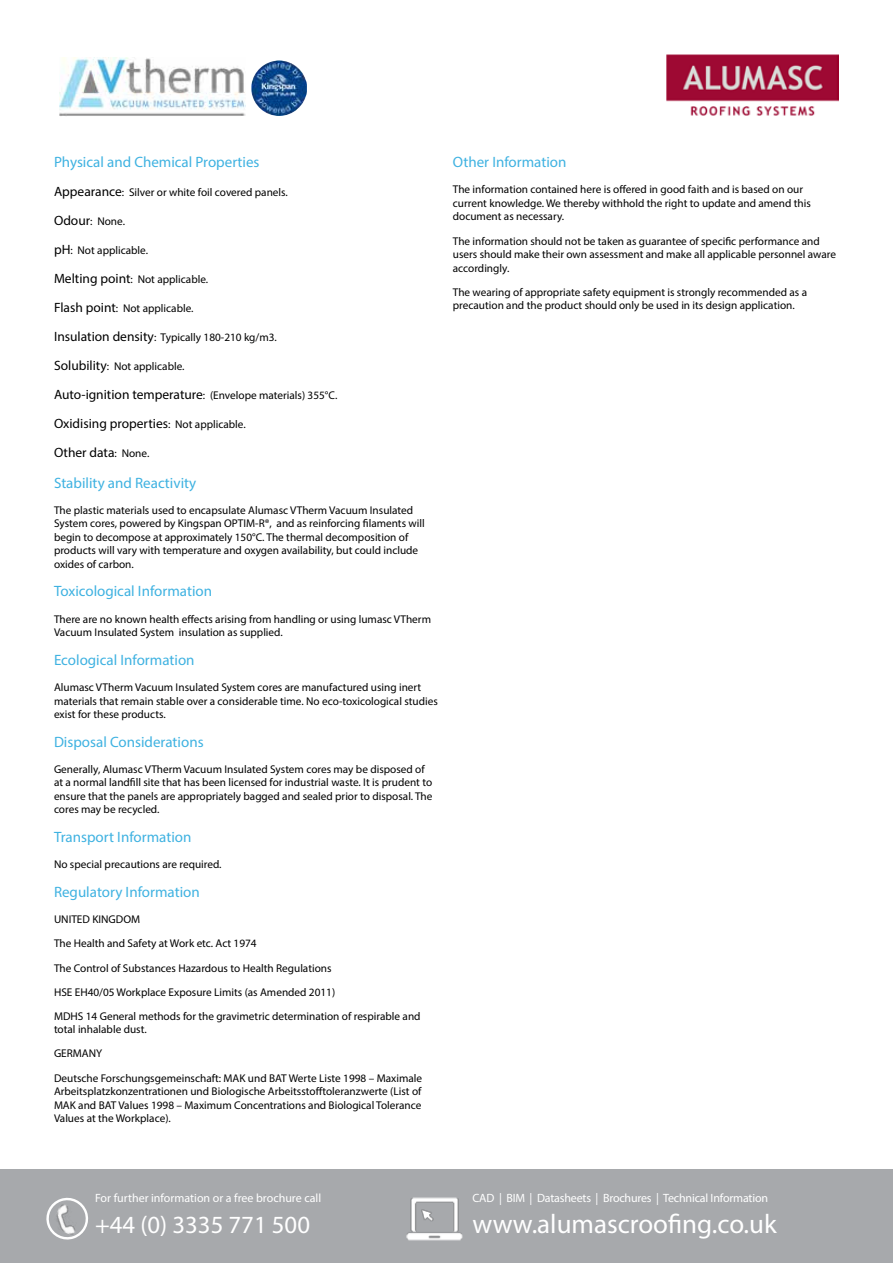
<style>
.page{position:relative;width:893px;height:1263px;background:#fff}
.page>*{position:absolute;margin:0;border:0;box-sizing:border-box;transform-origin:0 0}
.t1{font:27px "Myriad Pro";color:#fff}
.t2{font:24.75px "Myriad Pro";color:#fff}
.t3{font:15px "Myriad Pro";color:#3fb2e1}
.t4{font:13.5px/29px "Myriad Pro";color:#000101}
.t5{font:12px "Myriad Pro";letter-spacing:-.015em;color:#fff}
.t6{font:11.25px/13.5px "Myriad Pro";color:#000101}
.s1{font-size:13.5px}
.s2{font-size:11.25px}
</style>
<div class="page">
<div style="left:0;top:1169px;width:893px;height:94px;background:#a7a9ac"></div>
<svg style="left:46px;top:1197px;width:42px;height:43px"></svg>
<img style="left:406px;top:1197px;width:56px;height:43px">
<img style="left:666px;top:54px;width:173px;height:62px">
<img style="left:60px;top:58px;width:185px;height:58px">
<img style="left:251px;top:60px;width:56px;height:56px">
<h3 class="t3" style="left:54px;top:153px;width:207px">Physical and Chemical Properties</h3>
<p class="t6" style="left:54px;top:185px;width:235px"><span class="s1">Appearance</span>: Silver or white foil covered panels.</p>
<p class="t6" style="left:54px;top:214px;width:72px"><span class="s1">Odour</span>: None.</p>
<p class="t6" style="left:54px;top:243px;width:96px"><span class="s1">pH</span>: Not applicable.</p>
<p class="t6" style="left:54px;top:272px;width:156px"><span class="s1">Melting point</span>: Not applicable.</p>
<p class="t6" style="left:54px;top:301px;width:141px"><span class="s1">Flash point</span>: Not applicable.</p>
<p class="t6" style="left:54px;top:330px;width:224px"><span class="s1">Insulation density</span>: Typically 180-210 kg/m3.</p>
<p class="t6" style="left:54px;top:359px;width:132px"><span class="s1">Solubility</span>: Not applicable.</p>
<p class="t6" style="left:54px;top:388px;width:285px"><span class="s1">Auto-ignition temperature</span>: (Envelope materials) 355°C.</p>
<p class="t4" style="left:54px;top:409px;width:193px">Oxidising properties<span class="s2">: Not applicable.<br></span>Other data<span class="s2">: None.</span></p>
<h3 class="t3" style="left:54px;top:473px;width:144px">Stability and Reactivity</h3>
<p class="t6" style="left:54px;top:503px;width:372px">The plastic materials used to encapsulate Alumasc VTherm Vacuum Insulated System cores, powered by Kingspan OPTIM-R®, and as reinforcing filaments will begin to decompose at approximately 150°C. The thermal decomposition of products will vary with temperature and oxygen availability, but could include oxides of carbon.</p>
<h3 class="t3" style="left:54px;top:582px;width:160px">Toxicological Information</h3>
<p class="t6" style="left:54px;top:612px;width:379px">There are no known health effects arising from handling or using lumasc VTherm<br>Vacuum Insulated System insulation as supplied.</p>
<h3 class="t3" style="left:54px;top:650px;width:142px">Ecological Information</h3>
<p class="t6" style="left:54px;top:680px;width:385px">Alumasc VTherm Vacuum Insulated System cores are manufactured using inert materials that remain stable over a considerable time. No eco-toxicological studies exist for these products.</p>
<h3 class="t3" style="left:54px;top:732px;width:151px">Disposal Considerations</h3>
<p class="t6" style="left:54px;top:762px;width:380px">Generally, Alumasc VTherm Vacuum Insulated System cores may be disposed of at a normal landfill site that has been licensed for industrial waste. It is prudent to ensure that the panels are appropriately bagged and sealed prior to disposal. The cores may be recycled.</p>
<h3 class="t3" style="left:54px;top:828px;width:139px">Transport Information</h3>
<p class="t6" style="left:54px;top:858px;width:169px">No special precautions are required.</p>
<h3 class="t3" style="left:54px;top:883px;width:147px">Regulatory Information</h3>
<p class="t6" style="left:54px;top:907px;width:368px;line-height:24.2px">UNITED KINGDOM<br>The Health and Safety at Work etc. Act 1974<br>The Control of Substances Hazardous to Health Regulations<br>HSE EH40/05 Workplace Exposure Limits (as Amended 2011)<br>MDHS 14 General methods for the gravimetric determination of respirable and</p>
<p class="t6" style="left:54px;top:1017px;width:370px;line-height:24.2px">total inhalable dust.<br>GERMANY<br>Deutsche Forschungsgemeinschaft: MAK und BAT Werte Liste 1998 – Maximale</p>
<p class="t6" style="left:54px;top:1084px;width:369px;text-align:justify">Arbeitsplatzkonzentrationen und Biologische Arbeitsstofftoleranzwerte (List of MAK and BAT Values 1998 – Maximum Concentrations and Biological Tolerance Values at the Workplace).</p>
<h3 class="t3" style="left:453px;top:153px;width:115px">Other Information</h3>
<p class="t6" style="left:453px;top:183px;width:359px">The information contained here is offered in good faith and is based on our current knowledge. We thereby withhold the right to update and amend this document as necessary.</p>
<p class="t6" style="left:453px;top:234px;width:385px">The information should not be taken as guarantee of specific performance and users should make their own assessment and make all applicable personnel aware accordingly.</p>
<p class="t6" style="left:453px;top:285px;width:356px">The wearing of appropriate safety equipment is strongly recommended as a precaution and the product should only be used in its design application.</p>
<p class="t5" style="left:95px;top:1191px;width:227px">For further information or a free brochure call</p>
<h2 class="t2" style="left:95px;top:1210px;width:216px">+44 (0) 3335 771 500</h2>
<p class="t5" style="left:472px;top:1191px;width:297px">CAD | BIM | Datasheets | Brochures | Technical Information</p>
<h1 class="t1" style="left:472px;top:1208px;width:306px">www.alumascroofing.co.uk</h1>
</div>
